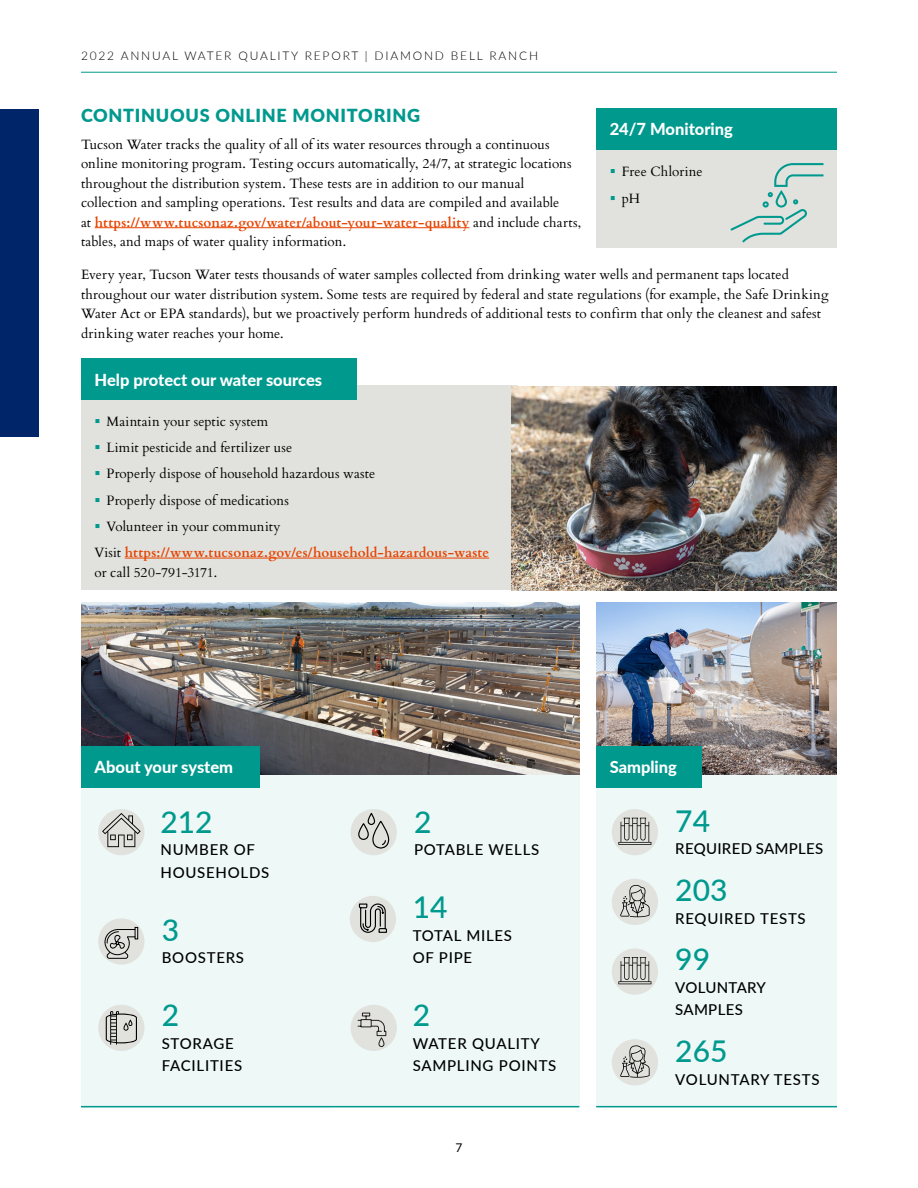
<style>
.page{position:relative;width:918px;height:1188px;background:#fff}
.page>*{position:absolute;margin:0;border:0;box-sizing:border-box;transform-origin:0 0}
.Number{font:500 30px "Lato";color:#00998e}
.Heading_3{font:900 18px "Lato";letter-spacing:.04em;color:#00998e}
.Heading_5{font:800 16.5px "Lato";color:#fff}
.Description{font:500 15px/22.5px "Lato";letter-spacing:.05em;color:#000}
.Description-2{font:500 15px/22.5px "Lato";letter-spacing:.02em;color:#000}
.Body_Text{font:13.5px/19.5px "Cardo";letter-spacing:.005em;color:#000}
.Body_Text-2{font:700 13.5px/19.5px "Cardo";letter-spacing:.01em;color:#e74300}
.t1{font:300 12px "Lato";letter-spacing:.15em;color:#000}
.t2{font:12px "Lato";color:#000}
.s1{font-weight:700;color:#e74300}
.s2{font-weight:400;color:#000}
</style>
<div class="page">
<hr style="left:81px;top:72px;width:756px;height:1px;background:#00998e">
<div style="left:81px;top:385px;width:436px;height:205px;background:#e1e2dd"></div>
<hr style="left:125px;top:558px;width:364px;height:1px;background:#e74300">
<div style="left:81px;top:359px;width:275px;height:41px;background:#00998e"></div>
<img style="left:511px;top:387px;width:326px;height:203px">
<div style="left:0;top:109px;width:39px;height:328px;background:#002669"></div>
<div style="left:596px;top:775px;width:241px;height:331px;background:#edf8f7"></div>
<div style="left:81px;top:775px;width:249px;height:332px;background:#edf8f7"></div>
<div style="left:330px;top:775px;width:249px;height:331px;background:#edf8f7"></div>
<hr style="left:81px;top:1106px;width:498px;height:1px;background:#00998e">
<hr style="left:596px;top:1106px;width:241px;height:1px;background:#00998e">
<div style="left:98px;top:809px;width:46px;height:46px;background:#e1e2dd;border-radius:50%"></div>
<svg style="left:102px;top:813px;width:39px;height:34px"></svg>
<div style="left:98px;top:918px;width:46px;height:47px;background:#e1e2dd;border-radius:50%"></div>
<svg style="left:104px;top:926px;width:35px;height:33px"></svg>
<div style="left:98px;top:1005px;width:46px;height:46px;background:#e1e2dd;border-radius:50%"></div>
<svg style="left:106px;top:1011px;width:31px;height:34px"></svg>
<div style="left:351px;top:809px;width:46px;height:46px;background:#e1e2dd;border-radius:50%"></div>
<svg style="left:358px;top:812px;width:32px;height:37px"></svg>
<div style="left:612px;top:809px;width:46px;height:46px;background:#e1e2dd;border-radius:50%"></div>
<svg style="left:618px;top:818px;width:33px;height:27px"></svg>
<div style="left:612px;top:948px;width:46px;height:47px;background:#e1e2dd;border-radius:50%"></div>
<svg style="left:618px;top:957px;width:33px;height:27px"></svg>
<div style="left:612px;top:879px;width:46px;height:46px;background:#e1e2dd;border-radius:50%"></div>
<svg style="left:620px;top:885px;width:30px;height:32px"></svg>
<div style="left:612px;top:1039px;width:46px;height:46px;background:#e1e2dd;border-radius:50%"></div>
<svg style="left:620px;top:1045px;width:30px;height:33px"></svg>
<div style="left:351px;top:1005px;width:46px;height:46px;background:#e1e2dd;border-radius:50%"></div>
<svg style="left:357px;top:1012px;width:30px;height:36px"></svg>
<div style="left:350px;top:896px;width:46px;height:46px;background:#e1e2dd;border-radius:50%"></div>
<svg style="left:358px;top:903px;width:29px;height:30px"></svg>
<img style="left:81px;top:603px;width:498px;height:171px">
<div style="left:81px;top:747px;width:178px;height:41px;background:#00998e"></div>
<img style="left:596px;top:603px;width:241px;height:171px">
<div style="left:596px;top:747px;width:106px;height:41px;background:#00998e"></div>
<hr style="left:95px;top:227px;width:374px;height:1px;background:#e74300">
<div style="left:596px;top:149px;width:241px;height:99px;background:#e1e2dd"></div>
<div style="left:596px;top:108px;width:241px;height:41px;background:#00998e"></div>
<svg style="left:730px;top:163px;width:93px;height:79px"></svg>
<p class="t1" style="left:81px;top:47px;width:459px">2022 ANNUAL WATER QUALITY REPORT | DIAMOND BELL RANCH</p>
<p class="Heading_3" style="left:81px;top:102px;width:341px">CONTINUOUS ONLINE MONITORING</p>
<p class="Body_Text" style="left:81px;top:134px;width:502px">Tucson Water tracks the quality of all of its water resources through a continuous online monitoring program. Testing occurs automatically, 24/7, at strategic locations throughout the distribution system. These tests are in addition to our manual collection and sampling operations. Test results and data are compiled and available<br>at <span class="s1">https://www.tucsonaz.gov/water/about-your-water-quality</span> and include charts, tables, and maps of water quality information.</p>
<p class="Body_Text" style="left:81px;top:264px;width:749px">Every year, Tucson Water tests thousands of water samples collected from drinking water wells and permanent taps located throughout our water distribution system. Some tests are required by federal and state regulations (for example, the Safe Drinking Water Act or EPA standards), but we proactively perform hundreds of additional tests to confirm that only the cleanest and safest drinking water reaches your home.</p>
<p class="Heading_5" style="left:610px;top:117px;width:125px">24/7 Monitoring</p>
<p class="Body_Text" style="left:622px;top:161px;width:82px">Free Chlorine</p>
<p class="Body_Text" style="left:622px;top:188px;width:20px">pH</p>
<p class="Heading_5" style="left:94px;top:367px;width:229px">Help protect our water sources</p>
<p class="Body_Text" style="left:106px;top:411px;width:163px">Maintain your septic system</p>
<p class="Body_Text" style="left:106px;top:437px;width:187px">Limit pesticide and fertilizer use</p>
<p class="Body_Text" style="left:106px;top:463px;width:270px">Properly dispose of household hazardous waste</p>
<p class="Body_Text" style="left:106px;top:490px;width:184px">Properly dispose of medications</p>
<p class="Body_Text" style="left:106px;top:516px;width:176px">Volunteer in your community</p>
<p class="Body_Text-2" style="left:94px;top:542px;width:396px"><span class="s2">Visit</span> https://www.tucsonaz.gov/es/household-hazardous-waste <span class="s2">or call 520-791-3171.</span></p>
<p class="Heading_5" style="left:94px;top:755px;width:140px">About your system</p>
<p class="Heading_5" style="left:610px;top:755px;width:69px">Sampling</p>
<p class="Number" style="left:160px;top:800px;width:54px">212</p>
<p class="Description" style="left:160px;top:838px;width:110px">NUMBER OF<br>HOUSEHOLDS</p>
<p class="Number" style="left:162px;top:908px;width:19px">3</p>
<p class="Description" style="left:162px;top:946px;width:84px">BOOSTERS</p>
<p class="Number" style="left:162px;top:994px;width:19px">2</p>
<p class="Description" style="left:162px;top:1031px;width:82px">STORAGE<br>FACILITIES</p>
<p class="Number" style="left:414px;top:800px;width:19px">2</p>
<p class="Description" style="left:414px;top:838px;width:127px">POTABLE WELLS</p>
<p class="Number" style="left:413px;top:886px;width:36px">14</p>
<p class="Description" style="left:413px;top:923px;width:101px">TOTAL MILES<br>OF PIPE</p>
<p class="Number" style="left:413px;top:994px;width:19px">2</p>
<p class="Description" style="left:413px;top:1031px;width:145px">WATER QUALITY<br>SAMPLING POINTS</p>
<p class="t2" style="left:456px;top:1139px;width:8px">7</p>
<p class="Number" style="left:675px;top:799px;width:36px">74</p>
<p class="Description-2" style="left:675px;top:837px;width:150px">REQUIRED SAMPLES</p>
<p class="Number" style="left:675px;top:868px;width:54px">203</p>
<p class="Description" style="left:675px;top:906px;width:132px">REQUIRED TESTS</p>
<p class="Number" style="left:675px;top:938px;width:36px">99</p>
<p class="Description-2" style="left:675px;top:975px;width:92px">VOLUNTARY<br>SAMPLES</p>
<p class="Number" style="left:675px;top:1030px;width:54px">265</p>
<p class="Description" style="left:675px;top:1067px;width:146px">VOLUNTARY TESTS</p>
</div>
